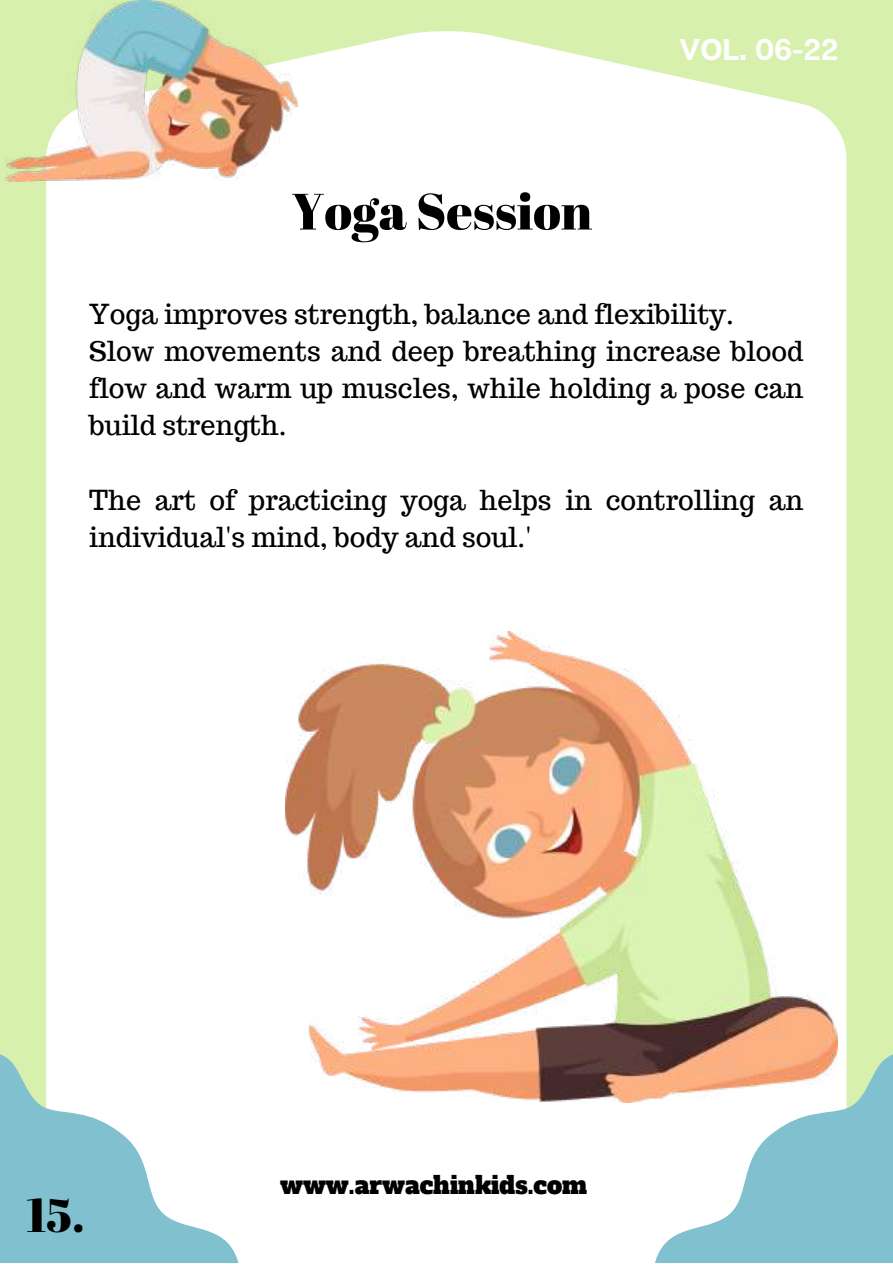
<style>
.page{position:relative;width:893px;height:1264px;background:#fff}
.page>*{position:absolute;margin:0;border:0;box-sizing:border-box;transform-origin:0 0}
.t1{font:51px "Abril Fatface";color:#000}
.t2{font:47.25px "Abril Fatface";color:#000}
.t3{font:700 30px "Articulat CF";color:#fff}
.t4{font:27px/37px "Trocchi";color:#000}
.t5{font:24px "Alfa Slab One";color:#000}
</style>
<div class="page">
<div style="left:0;top:0;width:892px;height:1262px;background:#d8f0ad"></div>
<div style="left:46px;top:31px;width:800px;height:1231px;background:#fff"></div>
<svg style="left:652px;top:1050px;width:240px;height:212px;background:#b2d9df"></svg>
<svg style="left:0;top:1050px;width:241px;height:212px;background:#bedfe4"></svg>
<img style="left:285px;top:631px;width:552px;height:471px">
<img style="left:6px;top:0;width:292px;height:181px">
<h1 class="t1" style="left:292px;top:175px;width:302px">Yoga Session</h1>
<p class="t3" style="left:679px;top:30px;width:160px">VOL. 06-22</p>
<p class="t4" style="left:89px;top:295px;width:715px">Yoga improves strength, balance and flexibility.<br>Slow movements and deep breathing increase blood flow and warm up muscles, while holding a pose can build strength.</p>
<p class="t4" style="left:89px;top:481px;width:715px">The art of practicing yoga helps in controlling an individual's mind, body and soul.'</p>
<h2 class="t2" style="left:26px;top:1181px;width:60px">15.</h2>
<p class="t5" style="left:280px;top:1169px;width:309px">www.arwachinkids.com</p>
</div>
